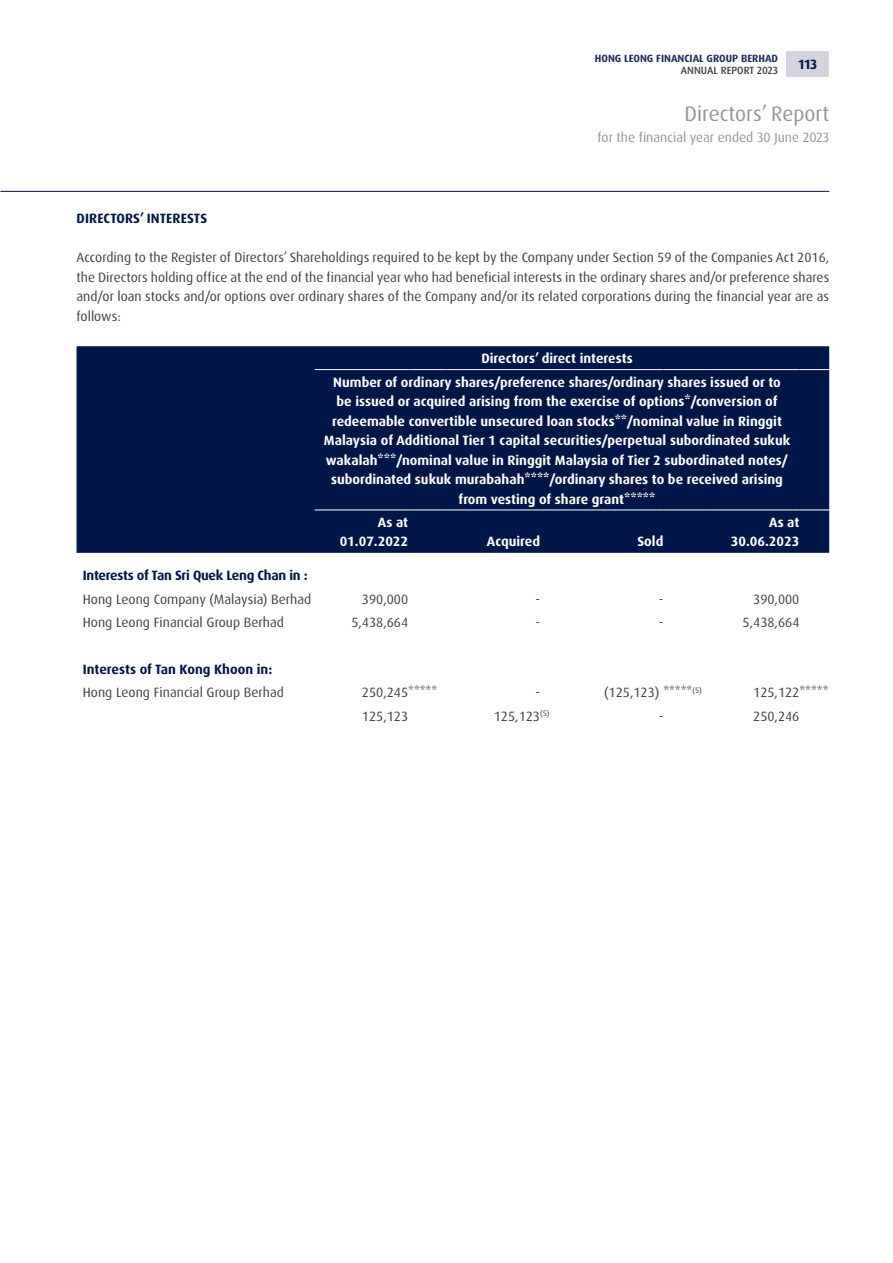
<style>
.page{position:relative;width:893px;height:1263px;background:#fff}
.page>*{position:absolute;margin:0;border:0;box-sizing:border-box;transform-origin:0 0}
.t1{font:21px "Dax OT";color:#939598}
.t2{font:13.5px/19.5px "Dax OT";color:#414042;text-align:justify}
.t3{font:700 13.5px/19.5px "Dax OT";color:#fff;text-align:center}
.t4{font:700 13.5px "Dax OT";letter-spacing:-.005em;color:#001648}
.t5{font:13.5px "Dax OT";color:#939598}
.t6{font:700 10.5px "Dax OT";color:#1d2e5a}
.t7{font:500 10.5px "Dax OT";color:#414042}
</style>
<div class="page">
<hr style="left:0;top:191px;width:829px;height:1px;background:#001648">
<div style="left:787px;top:51px;width:42px;height:26px;background:#d3d4e0"></div>
<div style="left:77px;top:346px;width:752px;height:207px;background:#001648"></div>
<hr style="left:315px;top:510px;width:93px;height:1px;background:#fff">
<hr style="left:408px;top:510px;width:38px;height:1px;background:#fff">
<hr style="left:446px;top:510px;width:94px;height:1px;background:#fff">
<hr style="left:540px;top:510px;width:30px;height:1px;background:#fff">
<hr style="left:570px;top:510px;width:93px;height:1px;background:#fff">
<hr style="left:663px;top:510px;width:43px;height:1px;background:#fff">
<hr style="left:706px;top:510px;width:93px;height:1px;background:#fff">
<hr style="left:799px;top:510px;width:30px;height:1px;background:#fff">
<hr style="left:315px;top:369px;width:93px;height:1px;background:#fff">
<hr style="left:408px;top:369px;width:38px;height:1px;background:#fff">
<hr style="left:446px;top:369px;width:94px;height:1px;background:#fff">
<hr style="left:540px;top:369px;width:30px;height:1px;background:#fff">
<hr style="left:570px;top:369px;width:93px;height:1px;background:#fff">
<hr style="left:663px;top:369px;width:43px;height:1px;background:#fff">
<hr style="left:706px;top:369px;width:93px;height:1px;background:#fff">
<hr style="left:799px;top:369px;width:30px;height:1px;background:#fff">
<p class="t6" style="left:595px;top:51px;width:185px">HONG LEONG FINANCIAL GROUP BERHAD</p>
<p class="t7" style="left:681px;top:64px;width:99px">ANNUAL REPORT 2023</p>
<p class="t4" style="left:799px;top:56px;width:20px">113</p>
<h1 class="t1" style="left:685px;top:100px;width:146px">Directors’ Report</h1>
<p class="t5" style="left:598px;top:128px;width:233px">for the financial year ended 30 June 2023</p>
<p class="t4" style="left:77px;top:210px;width:132px">DIRECTORS’ INTERESTS</p>
<p class="t2" style="left:77px;top:248px;width:754px">According to the Register of Directors’ Shareholdings required to be kept by the Company under Section 59 of the Companies Act 2016, the Directors holding office at the end of the financial year who had beneficial interests in the ordinary shares and/or preference shares and/or loan stocks and/or options over ordinary shares of the Company and/or its related corporations during the financial year are as follows:</p>
<p class="t3" style="left:333px;top:347px;width:449px;line-height:23.4px">Directors’ direct interests<br>Number of ordinary shares/preference shares/ordinary shares issued or to</p>
<p class="t3" style="left:324px;top:392px;width:468px">be issued or acquired arising from the exercise of options*/conversion of redeemable convertible unsecured loan stocks**/nominal value in Ringgit Malaysia of Additional Tier 1 capital securities/perpetual subordinated sukuk wakalah***/nominal value in Ringgit Malaysia of Tier 2 subordinated notes/ subordinated sukuk murabahah****/ordinary shares to be received arising from vesting of share grant*****</p>
<p class="t3" style="left:340px;top:513px;width:70px;text-align:right">As at<br>01.07.2022</p>
<p class="t3" style="left:731px;top:513px;width:70px;text-align:right">As at<br>30.06.2023</p>
<p class="t3" style="left:487px;top:532px;width:55px">Acquired</p>
<p class="t3" style="left:637px;top:532px;width:27px">Sold</p>
<p class="t4" style="left:83px;top:567px;width:226px">Interests of Tan Sri Quek Leng Chan in :</p>
<p class="t2" style="left:83px;top:589px;width:230px">Hong Leong Company (Malaysia) Berhad</p>
<p class="t2" style="left:362px;top:589px;width:48px">390,000</p>
<p class="t2" style="left:535px;top:589px;width:6px">-</p>
<p class="t2" style="left:659px;top:589px;width:6px">-</p>
<p class="t2" style="left:753px;top:589px;width:48px">390,000</p>
<p class="t2" style="left:83px;top:613px;width:202px">Hong Leong Financial Group Berhad</p>
<p class="t2" style="left:351px;top:613px;width:58px">5,438,664</p>
<p class="t2" style="left:535px;top:613px;width:6px">-</p>
<p class="t2" style="left:659px;top:613px;width:6px">-</p>
<p class="t2" style="left:743px;top:613px;width:58px">5,438,664</p>
<p class="t4" style="left:83px;top:660px;width:191px">Interests of Tan Kong Khoon in:</p>
<p class="t2" style="left:83px;top:683px;width:202px">Hong Leong Financial Group Berhad</p>
<p class="t2" style="left:362px;top:683px;width:77px">250,245*****</p>
<p class="t2" style="left:535px;top:683px;width:6px">-</p>
<p class="t2" style="left:604px;top:683px;width:99px">(125,123) *****<sup>(5)</sup></p>
<p class="t2" style="left:753px;top:683px;width:77px">125,122*****</p>
<p class="t2" style="left:362px;top:706px;width:48px">125,123</p>
<p class="t2" style="left:494px;top:706px;width:57px">125,123<sup>(5)</sup></p>
<p class="t2" style="left:659px;top:706px;width:6px">-</p>
<p class="t2" style="left:753px;top:706px;width:48px">250,246</p>
</div>
